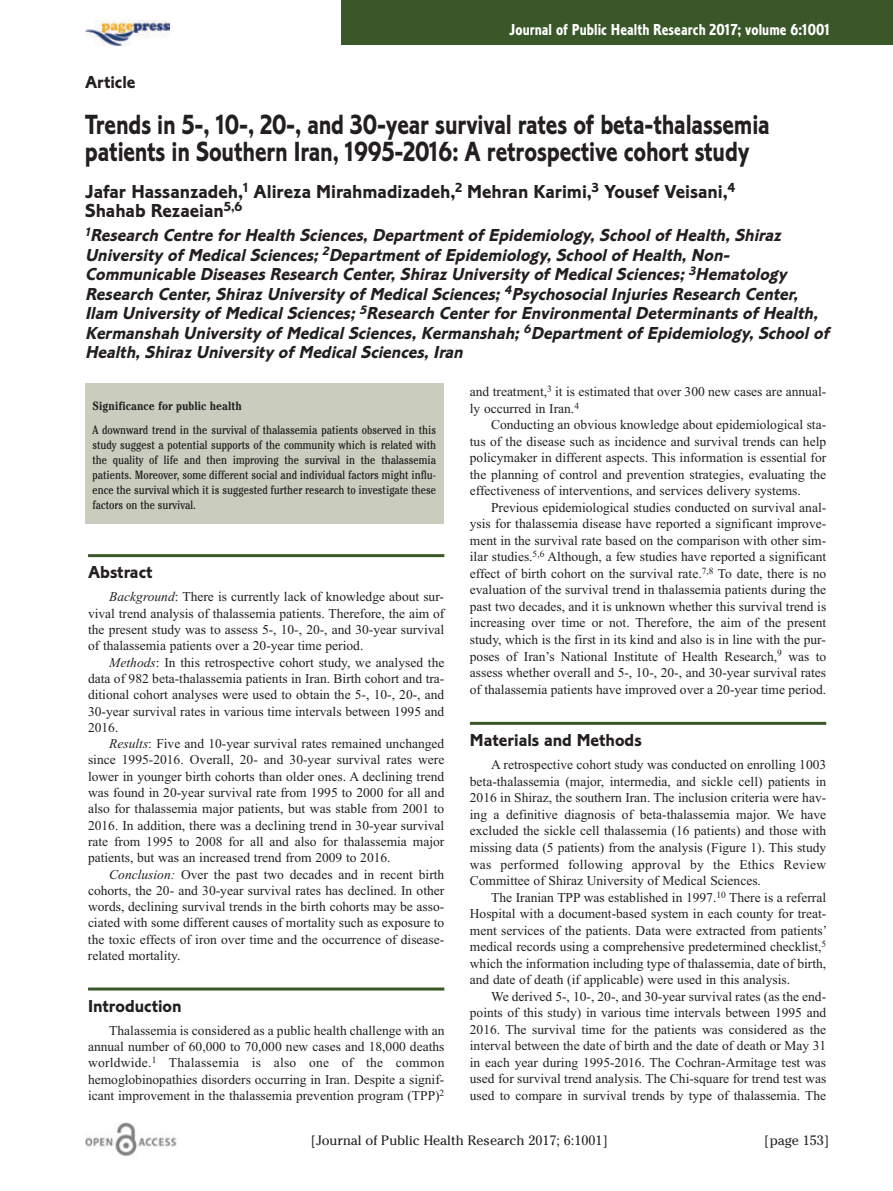
<style>
.page{position:relative;width:893px;height:1191px;background:#fff}
.page>*{position:absolute;margin:0;border:0;box-sizing:border-box;transform-origin:0 0}
.t1{font:28.8px/27px "Corinthian Bold Plain";letter-spacing:-.005em;color:#231f20;scale:.83 1}
.t2{font:19.5px/19.5px "Corinthian Bold Plain";color:#231f20}
.t3{font:italic 18px/19.5px "Corinthian Bold Plain";letter-spacing:-.01em;color:#231f20}
.t4{font:18px "Corinthian Bold Plain";color:#231f20}
.t5{font:16.5px "Corinthian Bold Condensed Plain";color:#fff}
.t6{font:13.5px/16.5px "Times New Roman";color:#231f20;text-align:justify}
.t7{font:13.5px "Cheltenham";color:#231f20}
.t8{font:condensed 12px/15px "Cheltenham";color:#231f20;text-align:justify}
.t9{font:700 condensed 12px "Cheltenham";color:#231f20}
.s1{font-style:italic}
</style>
<div class="page">
<img style="left:85px;top:1123px;width:92px;height:34px">
<div style="left:342px;top:0;width:551px;height:45px;background:#395728"></div>
<img style="left:85px;top:20px;width:84px;height:26px">
<hr style="left:88px;top:554px;width:356px;height:3px;background:#395728">
<hr style="left:88px;top:987px;width:356px;height:3px;background:#395728">
<hr style="left:470px;top:722px;width:356px;height:3px;background:#395728">
<div style="left:85px;top:384px;width:359px;height:140px;background:#cacdbe"></div>
<h3 class="t4" style="left:85px;top:76px;width:52px">Article</h3>
<p class="t5" style="left:509px;top:24px;width:322px">Journal of Public Health Research 2017; volume 6:1001</p>
<h1 class="t1" style="left:85px;top:114px;width:827px">Trends in 5-, 10-, 20-, and 30-year survival rates of beta-thalassemia patients in Southern Iran, 1995-2016: A retrospective cohort study</h1>
<h2 class="t2" style="left:85px;top:183px;width:652px">Jafar Hassanzadeh,<sup>1</sup> Alireza Mirahmadizadeh,<sup>2</sup> Mehran Karimi,<sup>3</sup> Yousef Veisani,<sup>4<br></sup>Shahab Rezaeian<sup>5,6</sup></h2>
<p class="t3" style="left:85px;top:227px;width:749px"><sup>1</sup>Research Centre for Health Sciences, Department of Epidemiology, School of Health, Shiraz University of Medical Sciences; <sup>2</sup>Department of Epidemiology, School of Health, Non-Communicable Diseases Research Center, Shiraz University of Medical Sciences; <sup>3</sup>Hematology Research Center, Shiraz University of Medical Sciences; <sup>4</sup>Psychosocial Injuries Research Center, Ilam University of Medical Sciences; <sup>5</sup>Research Center for Environmental Determinants of Health, Kermanshah University of Medical Sciences, Kermanshah; <sup>6</sup>Department of Epidemiology, School of Health, Shiraz University of Medical Sciences, Iran</p>
<p class="t9" style="left:93px;top:402px;width:151px">Significance for public health</p>
<p class="t8" style="left:93px;top:423px;width:345px">A downward trend in the survival of thalassemia patients observed in this study suggest a potential supports of the community which is related with the quality of life and then improving the survival in the thalassemia patients. Moreover, some different social and individual factors might influ&shy;ence the survival which it is suggested further research to investigate these factors on the survival.</p>
<h3 class="t4" style="left:88px;top:566px;width:66px">Abstract</h3>
<p class="t6" style="left:88px;top:588px;width:358px;text-indent:21px"><span class="s1">Background</span>: There is currently lack of knowledge about sur&shy;vival trend analysis of thalassemia patients. Therefore, the aim of the present study was to assess 5-, 10-, 20-, and 30-year survival of thalassemia patients over a 20-year time period.</p>
<p class="t6" style="left:88px;top:654px;width:358px;text-indent:21px"><span class="s1">Methods</span>: In this retrospective cohort study, we analysed the data of 982 beta-thalassemia patients in Iran. Birth cohort and tra&shy;ditional cohort analyses were used to obtain the 5-, 10-, 20-, and 30-year survival rates in various time intervals between 1995 and 2016.</p>
<p class="t6" style="left:88px;top:735px;width:358px;text-indent:21px"><span class="s1">Results</span>: Five and 10-year survival rates remained unchanged since 1995-2016. Overall, 20- and 30-year survival rates were lower in younger birth cohorts than older ones. A declining trend was found in 20-year survival rate from 1995 to 2000 for all and also for thalassemia major patients, but was stable from 2001 to 2016. In addition, there was a declining trend in 30-year survival rate from 1995 to 2008 for all and also for thalassemia major patients, but was an increased trend from 2009 to 2016.</p>
<p class="t6" style="left:88px;top:865px;width:358px;text-indent:21px"><span class="s1">Conclusion:</span> Over the past two decades and in recent birth cohorts, the 20- and 30-year survival rates has declined. In other words, declining survival trends in the birth cohorts may be asso&shy;ciated with some different causes of mortality such as exposure to the toxic effects of iron over time and the occurrence of disease&shy;related mortality.</p>
<h3 class="t4" style="left:88px;top:999px;width:95px">Introduction</h3>
<p class="t6" style="left:88px;top:1022px;width:358px;text-indent:21px">Thalassemia is considered as a public health challenge with an annual number of 60,000 to 70,000 new cases and 18,000 deaths worldwide.<sup>1</sup> Thalassemia is also one of the common hemoglobinopathies disorders occurring in Iran. Despite a signif&shy;icant improvement in the thalassemia prevention program (TPP)<sup>2</sup></p>
<p class="t6" style="left:470px;top:383px;width:358px">and treatment,<sup>3</sup> it is estimated that over 300 new cases are annual&shy;ly occurred in Iran.<sup>4</sup></p>
<p class="t6" style="left:470px;top:416px;width:358px;text-indent:21px">Conducting an obvious knowledge about epidemiological sta&shy;tus of the disease such as incidence and survival trends can help policymaker in different aspects. This information is essential for the planning of control and prevention strategies, evaluating the effectiveness of interventions, and services delivery systems.</p>
<p class="t6" style="left:470px;top:499px;width:358px;text-indent:21px">Previous epidemiological studies conducted on survival anal&shy;ysis for thalassemia disease have reported a significant improve&shy;ment in the survival rate based on the comparison with other sim&shy;ilar studies.<sup>5,6</sup> Although, a few studies have reported a significant effect of birth cohort on the survival rate.<sup>7,8</sup> To date, there is no evaluation of the survival trend in thalassemia patients during the past two decades, and it is unknown whether this survival trend is increasing over time or not. Therefore, the aim of the present study, which is the first in its kind and also is in line with the pur&shy;poses of Iran’s National Institute of Health Research,<sup>9</sup> was to assess whether overall and 5-, 10-, 20-, and 30-year survival rates of thalassemia patients have improved over a 20-year time period.</p>
<h3 class="t4" style="left:470px;top:734px;width:173px">Materials and Methods</h3>
<p class="t6" style="left:470px;top:756px;width:358px;text-indent:21px">A retrospective cohort study was conducted on enrolling 1003 beta-thalassemia (major, intermedia, and sickle cell) patients in 2016 in Shiraz, the southern Iran. The inclusion criteria were hav&shy;ing a definitive diagnosis of beta-thalassemia major. We have excluded the sickle cell thalassemia (16 patients) and those with missing data (5 patients) from the analysis (Figure 1). This study was performed following approval by the Ethics Review Committee of Shiraz University of Medical Sciences.</p>
<p class="t6" style="left:470px;top:888px;width:359px;text-indent:21px">The Iranian TPP was established in 1997.<sup>10</sup> There is a referral Hospital with a document-based system in each county for treat&shy;ment services of the patients. Data were extracted from patients’ medical records using a comprehensive predetermined checklist,<sup>5 </sup>which the information including type of thalassemia, date of birth, and date of death (if applicable) were used in this analysis.</p>
<p class="t6" style="left:470px;top:988px;width:358px;text-indent:21px">We derived 5-, 10-, 20-, and 30-year survival rates (as the end&shy;points of this study) in various time intervals between 1995 and 2016. The survival time for the patients was considered as the interval between the date of birth and the date of death or May 31 in each year during 1995-2016. The Cochran-Armitage test was used for survival trend analysis. The Chi-square for trend test was used to compare in survival trends by type of thalassemia. The</p>
<p class="t7" style="left:311px;top:1132px;width:299px">[Journal of Public Health Research 2017; 6:1001]</p>
<p class="t7" style="left:764px;top:1132px;width:66px">[page 153]</p>
</div>
